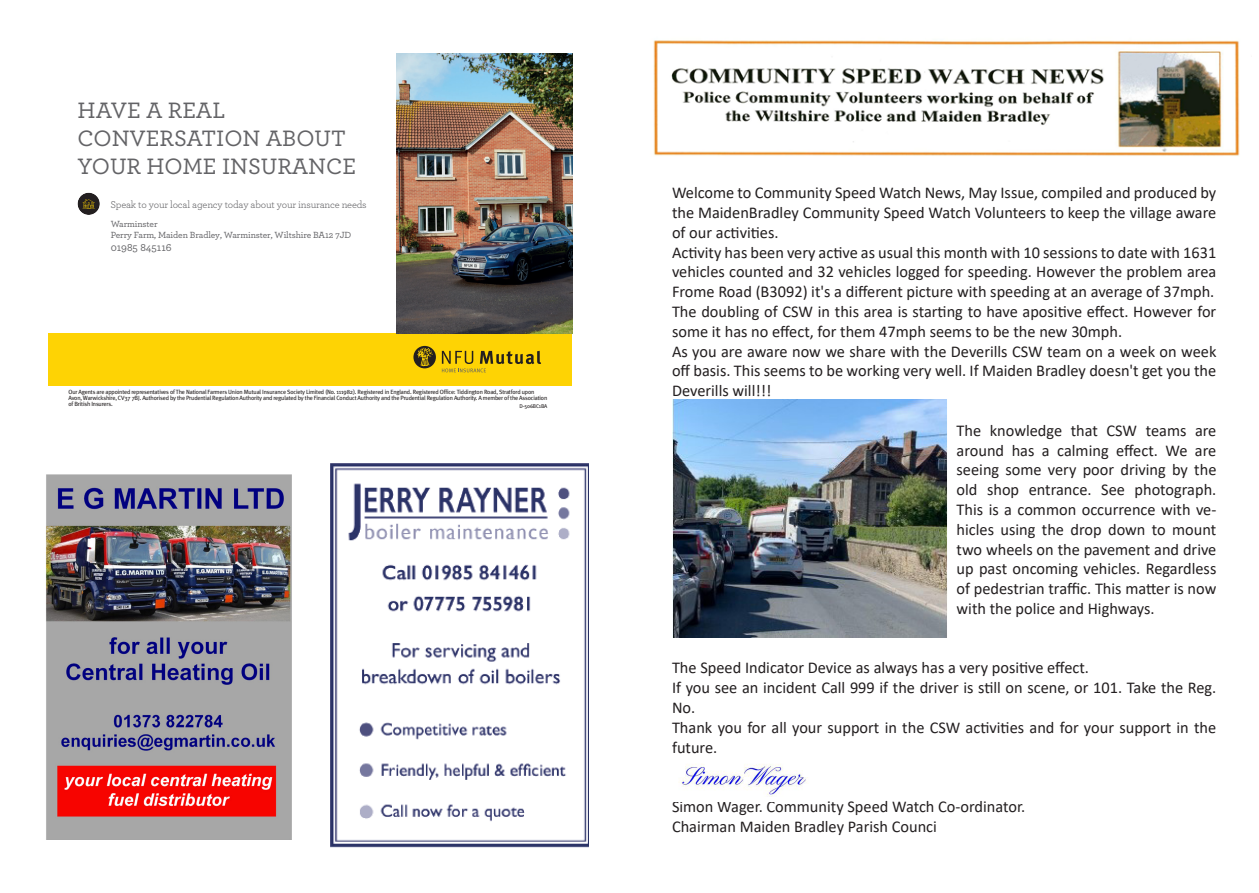
<style>
.page{position:relative;width:1259px;height:893px;background:#fff}
.page>*{position:absolute;margin:0;border:0;box-sizing:border-box;transform-origin:0 0}
.t1{font:500 23.4px/28px "Archer";color:#636366}
.t2{font:16.5px/19.8px "Calibri";color:#231f20;text-align:justify}
.t3{font:500 10.95px "Archer";color:#636366}
.t4{font:10.35px "Archer";letter-spacing:-.02em;color:#636366}
.t5{font:500 9.45px/11.2px "Archer";letter-spacing:-.01em;color:#636366}
.t6{font:6.15px/6.1px "Meta Plus";letter-spacing:-.025em;color:#231f20}
.t7{font:5.55px "Meta Plus";letter-spacing:-.025em;color:#231f20}
</style>
<div class="page">
<img style="left:330px;top:463px;width:258px;height:385px">
<img style="left:46px;top:474px;width:246px;height:366px">
<div style="left:49px;top:333px;width:523px;height:53px;background:#fed304"></div>
<div style="left:78px;top:193px;width:22px;height:22px;background:#231f20;border-radius:50%"></div>
<svg style="left:82px;top:199px;width:13px;height:9px"></svg>
<svg style="left:413px;top:346px;width:23px;height:22px"></svg>
<svg style="left:417px;top:347px;width:15px;height:19px"></svg>
<svg style="left:442px;top:351px;width:99px;height:21px"></svg>
<img style="left:396px;top:54px;width:176px;height:279px">
<img style="left:653px;top:40px;width:587px;height:116px">
<img style="left:672px;top:399px;width:275px;height:238px">
<img style="left:681px;top:764px;width:127px;height:33px">
<p class="t1" style="left:78px;top:95px;width:280px">HAVE A REAL<br>CONVERSATION ABOUT<br>YOUR HOME INSURANCE</p>
<p class="t4" style="left:110px;top:197px;width:258px">Speak to your local agency today about your insurance needs</p>
<p class="t5" style="left:111px;top:218px;width:242px">Warminster<br>Perry Farm, Maiden Bradley, Warminster, Wiltshire BA12 7JD</p>
<p class="t3" style="left:111px;top:239px;width:63px">01985 845116</p>
<p class="t6" style="left:68px;top:389px;width:480px">Our Agents are appointed representatives of The National Farmers Union Mutual Insurance Society Limited (No. 111982). Registered in England. Registered Office: Tiddington Road, Stratford upon<br>Avon, Warwickshire, CV37 7BJ. Authorised by the Prudential Regulation Authority and regulated by the Financial Conduct Authority and the Prudential Regulation Authority. A member of the Association of British Insurers.</p>
<p class="t7" style="left:519px;top:403px;width:29px">D-506BC1BA</p>
<p class="t2" style="left:672px;top:182px;width:546px">Welcome to Community Speed Watch News, May Issue, compiled and produced by the MaidenBradley Community Speed Watch Volunteers to keep the village aware of our activities.</p>
<p class="t2" style="left:672px;top:242px;width:546px">Activity has been very active as usual this month with 10 sessions to date with 1631 vehicles counted and 32 vehicles logged for speeding. However the problem area Frome Road (B3092) it's a different picture with speeding at an average of 37mph.</p>
<p class="t2" style="left:672px;top:301px;width:546px">The doubling of CSW in this area is starting to have apositive effect. However for some it has no effect, for them 47mph seems to be the new 30mph.</p>
<p class="t2" style="left:672px;top:341px;width:546px">As you are aware now we share with the Deverills CSW team on a week on week off basis. This seems to be working very well. If Maiden Bradley doesn't get you the Deverills will!!!</p>
<p class="t2" style="left:956px;top:420px;width:261px">The knowledge that CSW teams are around has a calming effect. We are seeing some very poor driving by the old shop entrance. See photograph.<br>This is a common occurrence with ve&shy;hicles using the drop down to mount two wheels on the pavement and drive up past oncoming vehicles. Regardless of pedestrian traffic. This matter is now with the police and Highways.</p>
<p class="t2" style="left:672px;top:657px;width:418px">The Speed Indicator Device as always has a very positive effect.</p>
<p class="t2" style="left:672px;top:677px;width:546px">If you see an incident Call 999 if the driver is still on scene, or 101. Take the Reg.<br>No.</p>
<p class="t2" style="left:672px;top:717px;width:546px">Thank you for all your support in the CSW activities and for your support in the future.</p>
<p class="t2" style="left:672px;top:796px;width:355px">Simon Wager. Community Speed Watch Co-ordinator.</p>
<p class="t2" style="left:672px;top:816px;width:266px">Chairman Maiden Bradley Parish Counci</p>
</div>
